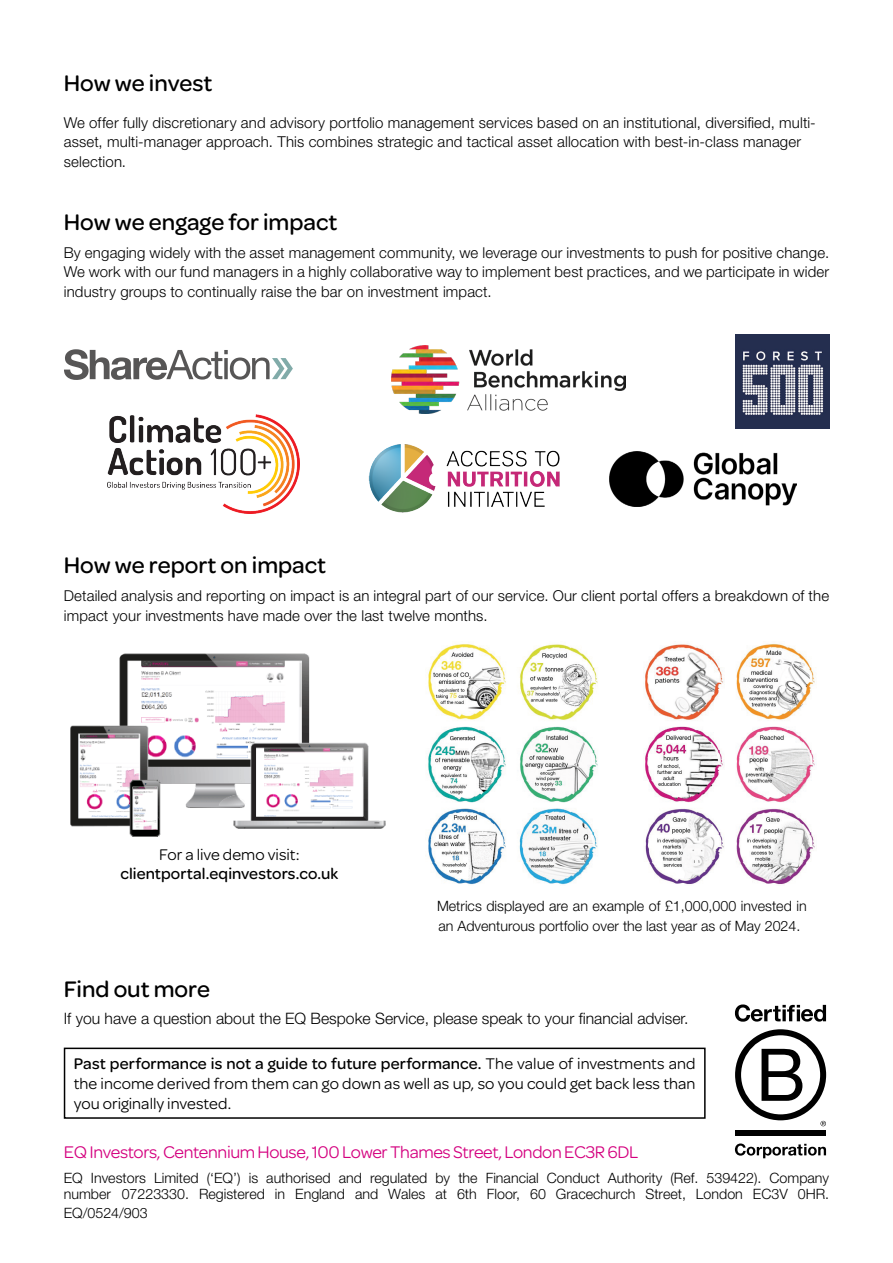
<style>
.page{position:relative;width:893px;height:1263px;background:#fff}
.page>*{position:absolute;margin:0;border:0;box-sizing:border-box;transform-origin:0 0}
.t1{font:500 24px "Omnes";color:#000}
.t2{font:18px "Omnes";letter-spacing:-.02em;color:#d4007f}
.t3{font:16.5px/19.8px "Omnes";color:#000;text-align:justify}
.t4{font:500 16.5px "Omnes";letter-spacing:.005em;color:#000}
.t5{font:300 15.75px "Helvetica Neue LT Std";color:#000}
.t6{font:300 15px/19.5px "Helvetica Neue LT Std";letter-spacing:.01em;color:#000}
.t7{font:300 14.25px/16.5px "Helvetica Neue";color:#000}
.s1{font-weight:500}
</style>
<div class="page">
<div style="left:735px;top:1130px;width:91px;height:6px;background:#000"></div>
<svg style="left:735px;top:1029px;width:91px;height:97px"></svg>
<svg style="left:735px;top:1004px;width:91px;height:18px"></svg>
<svg style="left:735px;top:1143px;width:91px;height:15px"></svg>
<div style="left:64px;top:1047px;width:642px;height:72px;border:2px solid #000"></div>
<img style="left:70px;top:653px;width:316px;height:184px">
<img style="left:107px;top:414px;width:192px;height:100px">
<svg style="left:64px;top:349px;width:229px;height:31px"></svg>
<img style="left:609px;top:451px;width:187px;height:56px">
<img style="left:391px;top:346px;width:234px;height:68px">
<img style="left:735px;top:335px;width:94px;height:94px">
<img style="left:368px;top:444px;width:192px;height:69px">
<img style="left:645px;top:644px;width:170px;height:241px">
<img style="left:428px;top:644px;width:170px;height:241px">
<h1 class="t1" style="left:64px;top:67px;width:150px">How we invest</h1>
<p class="t6" style="left:64px;top:112px;width:754px">We offer fully discretionary and advisory portfolio management services based on an institutional, diversified, multi&shy;asset, multi-manager approach. This combines strategic and tactical asset allocation with best-in-class manager selection.</p>
<h1 class="t1" style="left:64px;top:205px;width:275px">How we engage for impact</h1>
<p class="t6" style="left:64px;top:242px;width:767px;text-align:justify">By engaging widely with the asset management community, we leverage our investments to push for positive change.<br>We work with our fund managers in a highly collaborative way to implement best practices, and we participate in wider industry groups to continually raise the bar on investment impact.</p>
<h1 class="t1" style="left:64px;top:548px;width:264px">How we report on impact</h1>
<p class="t6" style="left:64px;top:586px;width:767px">Detailed analysis and reporting on impact is an integral part of our service. Our client portal offers a breakdown of the impact your investments have made over the last twelve months.</p>
<p class="t3" style="left:159px;top:843px;width:142px">For a live demo visit:</p>
<p class="t4" style="left:120px;top:862px;width:219px">clientportal.eqinvestors.co.uk</p>
<p class="t7" style="left:437px;top:896px;width:371px;line-height:19.8px">Metrics displayed are an example of £1,000,000 invested in an Adventurous portfolio over the last year as of May 2024.</p>
<h1 class="t1" style="left:64px;top:972px;width:148px">Find out more</h1>
<p class="t5" style="left:64px;top:1009px;width:626px">If you have a question about the EQ Bespoke Service, please speak to your financial adviser.</p>
<p class="t3" style="left:74px;top:1053px;width:623px"><span class="s1">Past performance is not a guide to future performance.</span> The value of investments and the income derived from them can go down as well as up, so you could get back less than you originally invested.</p>
<p class="t2" style="left:64px;top:1139px;width:576px">EQ Investors, Centennium House, 100 Lower Thames Street, London EC3R 6DL</p>
<p class="t7" style="left:64px;top:1168px;width:767px">EQ Investors Limited (‘EQ’) is authorised and regulated by the Financial Conduct Authority (Ref. 539422). Company number 07223330. Registered in England and Wales at 6th Floor, 60 Gracechurch Street, London EC3V 0HR.</p>
<p class="t7" style="left:64px;top:1204px;width:85px">EQ/0524/903</p>
</div>
